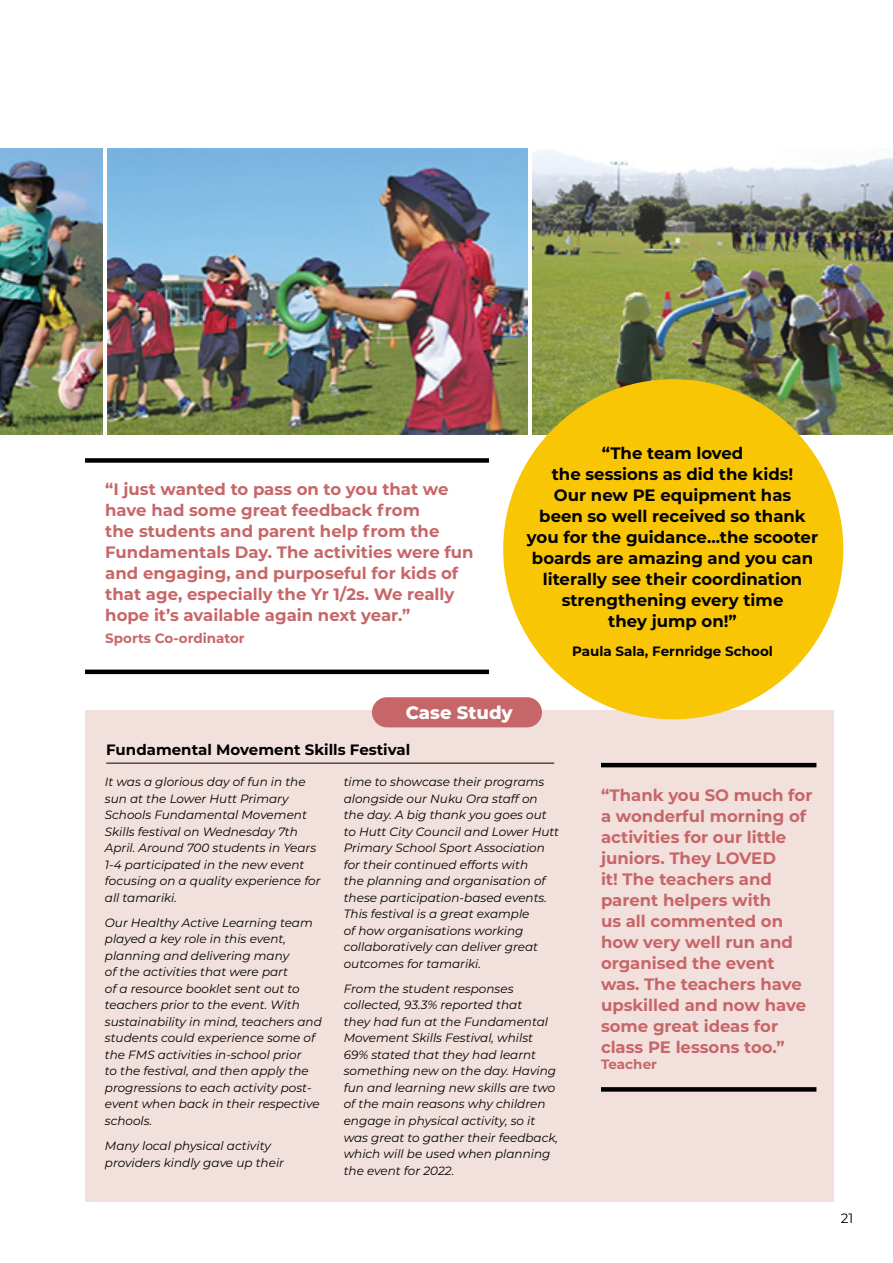
<style>
.page{position:relative;width:893px;height:1263px;background:#fff}
.page>*{position:absolute;margin:0;border:0;box-sizing:border-box;transform-origin:0 0}
.t1{font:800 18px "Montserrat";color:#fff}
.Pull_Out_Quote{font:700 16.5px/21px "Montserrat";color:#c76668}
.Pull_Out_Quote-2{font:700 16.5px/21px "Montserrat";color:#000;text-align:center}
.t2{font:700 15px "Montserrat";color:#000}
.Pull_Out_Quote-3{font:700 13.5px "Montserrat";color:#c76668}
.Pull_Out_Quote-4{font:700 13.5px "Montserrat";color:#000}
.t3{font:13.5px "Montserrat";color:#000}
.Body_copy{font:italic 12px/16.5px "Montserrat";color:#000}
</style>
<div class="page">
<img style="left:0;top:149px;width:103px;height:285px">
<img style="left:107px;top:149px;width:420px;height:285px">
<img style="left:532px;top:150px;width:361px;height:284px">
<hr style="left:85px;top:670px;width:404px;height:4px;background:#000">
<div style="left:85px;top:458px;width:404px;height:5px;background:#000"></div>
<div style="left:85px;top:710px;width:748px;height:492px;background:#f2e0dc"></div>
<div style="left:372px;top:697px;width:170px;height:30px;background:#c76668;border-radius:15px"></div>
<hr style="left:106px;top:763px;width:448px;height:1px;background:#000">
<hr style="left:601px;top:763px;width:215px;height:4px;background:#000">
<div style="left:601px;top:1087px;width:215px;height:5px;background:#000"></div>
<div style="left:503px;top:379px;width:340px;height:340px;background:#f9c606;border-radius:50%"></div>
<p class="Pull_Out_Quote" style="left:105px;top:478px;width:370px">“I just wanted to pass on to you that we have had some great feedback from<br>the students and parent help from the Fundamentals Day. The activities were fun and engaging, and purposeful for kids of that age, especially the Yr 1/2s. We really hope it’s available again next year.”</p>
<p class="Pull_Out_Quote-3" style="left:105px;top:629px;width:141px">Sports Co-ordinator</p>
<p class="Pull_Out_Quote-2" style="left:602px;top:442px;width:143px">“The team loved</p>
<p class="Pull_Out_Quote-2" style="left:552px;top:463px;width:243px">the sessions as did the kids!</p>
<p class="Pull_Out_Quote-2" style="left:554px;top:484px;width:239px">Our new PE equipment has</p>
<p class="Pull_Out_Quote-2" style="left:539px;top:505px;width:268px">been so well received so thank</p>
<p class="Pull_Out_Quote-2" style="left:527px;top:526px;width:293px">you for the guidance...the scooter boards are amazing and you can literally see their coordination strengthening every time</p>
<p class="Pull_Out_Quote-2" style="left:608px;top:610px;width:130px">they jump on!”</p>
<p class="Pull_Out_Quote-4" style="left:572px;top:642px;width:202px">Paula Sala, Fernridge School</p>
<p class="t1" style="left:406px;top:699px;width:109px">Case Study</p>
<p class="t2" style="left:106px;top:738px;width:306px">Fundamental Movement Skills Festival</p>
<p class="Body_copy" style="left:105px;top:773px;width:217px">It was a glorious day of fun in the sun at the Lower Hutt Primary<br>Schools Fundamental Movement<br>Skills festival on Wednesday 7th<br>April. Around 700 students in Years<br>1-4 participated in the new event focusing on a quality experience for all tamariki.</p>
<p class="Body_copy" style="left:105px;top:914px;width:219px">Our Healthy Active Learning team played a key role in this event, planning and delivering many<br>of the activities that were part<br>of a resource booklet sent out to teachers prior to the event. With sustainability in mind, teachers and students could experience some of the FMS activities in-school prior<br>to the festival, and then apply the progressions to each activity post&shy;event when back in their respective schools.</p>
<p class="Body_copy" style="left:105px;top:1137px;width:181px">Many local physical activity providers kindly gave up their</p>
<p class="Body_copy" style="left:344px;top:773px;width:217px">time to showcase their programs alongside our Nuku Ora staff on the day. A big thank you goes out to Hutt City Council and Lower Hutt<br>Primary School Sport Association for their continued efforts with<br>the planning and organisation of these participation-based events.<br>This festival is a great example<br>of how organisations working collaboratively can deliver great outcomes for tamariki.</p>
<p class="Body_copy" style="left:344px;top:980px;width:216px">From the student responses collected, 93.3% reported that<br>they had fun at the Fundamental<br>Movement Skills Festival, whilst<br>69% stated that they had learnt something new on the day. Having fun and learning new skills are two of the main reasons why children engage in physical activity, so it was great to gather their feedback, which will be used when planning the event for 2022.</p>
<p class="Pull_Out_Quote" style="left:601px;top:784px;width:213px">“Thank you SO much for a wonderful morning of activities for our little juniors. They LOVED<br>it! The teachers and parent helpers with<br>us all commented on how very well run and organised the event was. The teachers have upskilled and now have some great ideas for class PE lessons too.”</p>
<p class="Pull_Out_Quote-3" style="left:601px;top:1055px;width:57px">Teacher</p>
<p class="t3" style="left:841px;top:1209px;width:14px">21</p>
</div>
